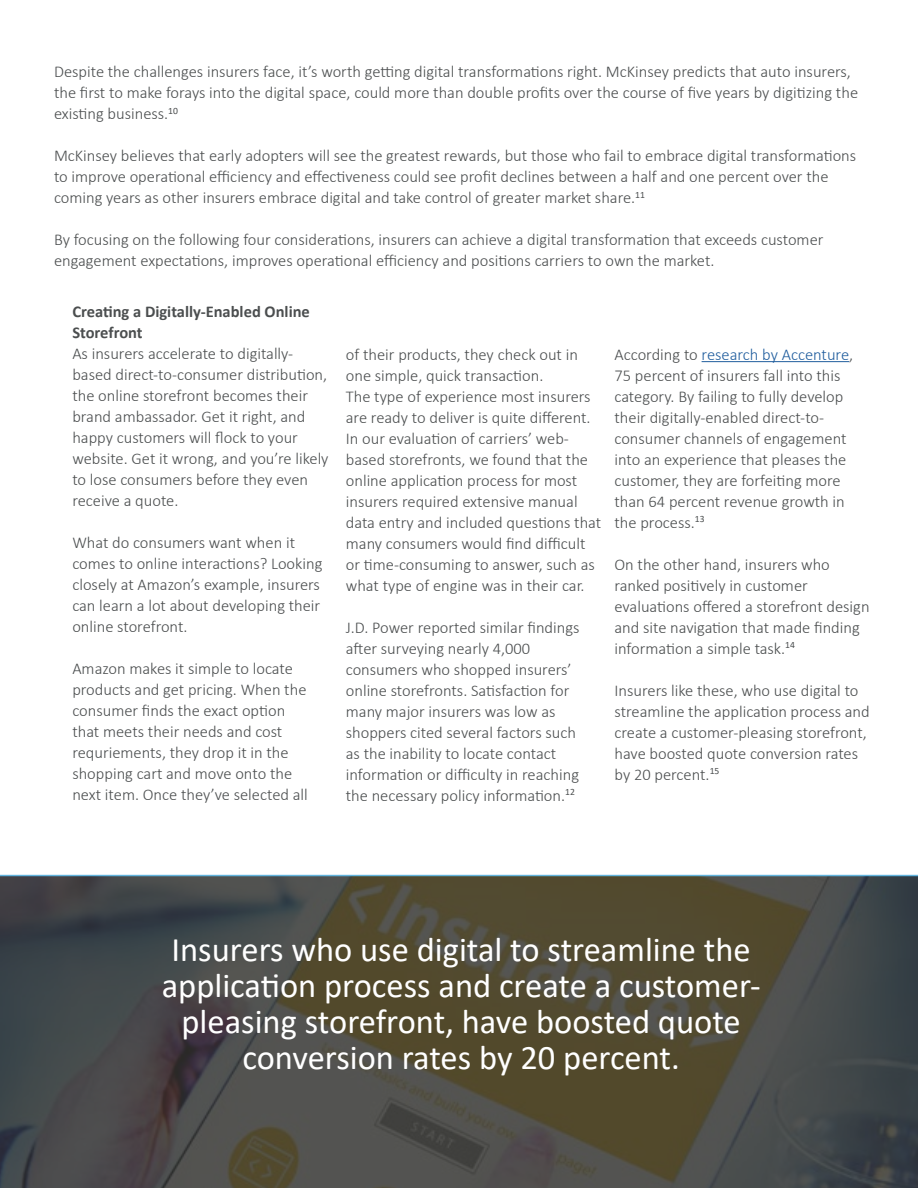
<style>
.page{position:relative;width:918px;height:1188px;background:#fff}
.page>*{position:absolute;margin:0;border:0;box-sizing:border-box;transform-origin:0 0}
.t1{font:34.5px/36px "Calibri";color:#fff;text-align:center}
.t2{font:300 16.5px/21px "Calibri";color:#4b4e4f}
.t3{font:700 16.5px/21px "Calibri";color:#4b4e4f}
.s1{color:#215e9e}
</style>
<div class="page">
<svg style="left:0;top:875px;width:918px;height:313px;background:#4b4a41"></svg>
<hr style="left:702px;top:361px;width:147px;height:1px;background:#215e9e">
<p class="t2" style="left:54px;top:61px;width:806px">Despite the challenges insurers face, it’s worth getting digital transformations right. McKinsey predicts that auto insurers, the first to make forays into the digital space, could more than double profits over the course of five years by digitizing the existing business.<sup>10</sup></p>
<p class="t2" style="left:54px;top:145px;width:804px">McKinsey believes that early adopters will see the greatest rewards, but those who fail to embrace digital transformations to improve operational efficiency and effectiveness could see profit declines between a half and one percent over the coming years as other insurers embrace digital and take control of greater market share.<sup>11</sup></p>
<p class="t2" style="left:54px;top:229px;width:771px">By focusing on the following four considerations, insurers can achieve a digital transformation that exceeds customer engagement expectations, improves operational efficiency and positions carriers to own the market.</p>
<p class="t3" style="left:72px;top:300px;width:239px">Creating a Digitally-Enabled Online<br>Storefront</p>
<p class="t2" style="left:72px;top:342px;width:258px">As insurers accelerate to digitally&shy;based direct-to-consumer distribution, the online storefront becomes their brand ambassador. Get it right, and happy customers will flock to your website. Get it wrong, and you’re likely to lose consumers before they even receive a quote.</p>
<p class="t2" style="left:72px;top:531px;width:252px">What do consumers want when it comes to online interactions? Looking closely at Amazon’s example, insurers can learn a lot about developing their online storefront.</p>
<p class="t2" style="left:72px;top:657px;width:237px">Amazon makes it simple to locate products and get pricing. When the consumer finds the exact option that meets their needs and cost requriements, they drop it in the shopping cart and move onto the next item. Once they’ve selected all</p>
<p class="t2" style="left:346px;top:343px;width:257px">of their products, they check out in one simple, quick transaction.<br>The type of experience most insurers are ready to deliver is quite different.<br>In our evaluation of carriers’ web&shy;based storefronts, we found that the online application process for most insurers required extensive manual data entry and included questions that many consumers would find difficult or time-consuming to answer, such as what type of engine was in their car.</p>
<p class="t2" style="left:346px;top:617px;width:235px">J.D. Power reported similar findings after surveying nearly 4,000 consumers who shopped insurers’ online storefronts. Satisfaction for many major insurers was low as shoppers cited several factors such as the inability to locate contact information or difficulty in reaching the necessary policy information.<sup>12</sup></p>
<p class="t2" style="left:615px;top:343px;width:240px">According to <span class="s1">research by Accenture</span>, 75 percent of insurers fall into this category. By failing to fully develop their digitally-enabled direct-to&shy;consumer channels of engagement into an experience that pleases the customer, they are forfeiting more than 64 percent revenue growth in the process.<sup>13</sup></p>
<p class="t2" style="left:615px;top:553px;width:257px">On the other hand, insurers who ranked positively in customer evaluations offered a storefront design and site navigation that made finding information a simple task.<sup>14</sup></p>
<p class="t2" style="left:615px;top:679px;width:257px">Insurers like these, who use digital to streamline the application process and create a customer-pleasing storefront, have boosted quote conversion rates by 20 percent.<sup>15</sup></p>
<h1 class="t1" style="left:162px;top:931px;width:600px">Insurers who use digital to streamline the application process and create a customer&shy;pleasing storefront, have boosted quote conversion rates by 20 percent.</h1>
</div>
